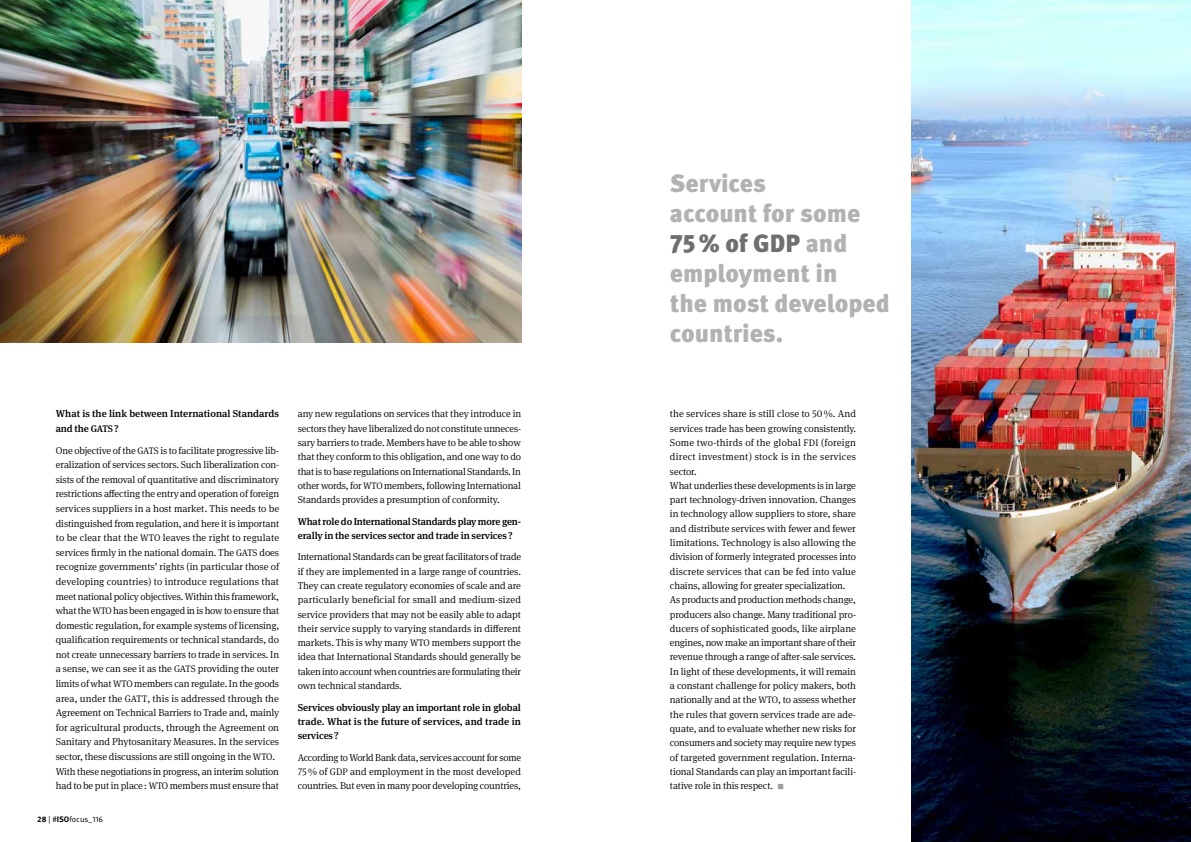
<style>
.page{position:relative;width:1191px;height:842px;background:#fff}
.page>*{position:absolute;margin:0;border:0;box-sizing:border-box;transform-origin:0 0}
.t1{font:900 25px/30px "Meta Pro";color:#b1b2b3}
.t2{font:300 10px/14.3px "Meta Serif Pro";letter-spacing:-.01em;color:#000;text-align:justify}
.t3{font:500 10px/14.3px "Meta Serif Pro";letter-spacing:-.01em;color:#000}
.t4{font:8px "Meta Pro Norm";color:#000}
.s1{font-size:9.5px}
.s2{font-family:"Meta Pro";font-weight:700}
.s3{color:#6f6f6e}
.s4{font-family:"Meta Pro";font-weight:700;font-size:7px;color:#9c9d9d}
</style>
<div class="page">
<img style="left:912px;top:0;width:279px;height:842px">
<img style="left:0;top:0;width:521px;height:342px">
<p class="t3" style="left:56px;top:406px;width:225px;line-height:14.6px">What is the link between International Standards and the <span class="s1">GATS</span>?</p>
<p class="t2" style="left:56px;top:442px;width:225px;line-height:14.6px;text-align:left">One objective of the <span class="s1">GATS</span> is to facilitate progressive lib&shy;eralization of services sectors. Such liberalization con&shy;sists of the removal of quantitative and discriminatory restrictions affecting the entry and operation of foreign services suppliers in a host market. This needs to be distinguished from regulation, and here it is important to be clear that the <span class="s1">WTO</span> leaves the right to regulate services firmly in the national domain. The <span class="s1">GATS</span> does recognize governmentsʼ rights (in particular those of developing countries) to introduce regulations that meet national policy objectives. Within this framework, what the <span class="s1">WTO</span> has been engaged in is how to ensure that domestic regulation, for example systems of licensing, qualification requirements or technical standards, do not create unnecessary barriers to trade in services. In a sense, we can see it as the <span class="s1">GATS</span> providing the outer limits of what <span class="s1">WTO</span> members can regulate. In the goods area, under the <span class="s1">GATT</span>, this is addressed through the Agreement on Technical Barriers to Trade and, mainly for agricultural products, through the Agreement on Sanitary and Phytosanitary Measures. In the services sector, these discussions are still ongoing in the <span class="s1">WTO</span>.<br>With these negotiations in progress, an interim solution had to be put in place: <span class="s1">WTO</span> members must ensure that</p>
<p class="t4" style="left:37px;top:813px;width:68px"><span class="s2">28</span> | #<span class="s2">ISO</span>focus_116</p>
<p class="t2" style="left:298px;top:406px;width:225px">any new regulations on services that they introduce in sectors they have liberalized do not constitute unneces&shy;sary barriers to trade. Members have to be able to show that they conform to this obligation, and one way to do that is to base regulations on International Standards. In other words, for <span class="s1">WTO</span> members, following International Standards provides a presumption of conformity.</p>
<p class="t3" style="left:298px;top:513px;width:225px">What role do International Standards play more gen&shy;erally in the services sector and trade in services?</p>
<p class="t2" style="left:298px;top:549px;width:225px">International Standards can be great facilitators of trade if they are implemented in a large range of countries.<br>They can create regulatory economies of scale and are particularly beneficial for small and medium-sized service providers that may not be easily able to adapt their service supply to varying standards in different markets. This is why many <span class="s1">WTO</span> members support the idea that International Standards should generally be taken into account when countries are formulating their own technical standards.</p>
<p class="t3" style="left:298px;top:699px;width:225px;text-align:justify">Services obviously play an important role in global trade. What is the future of services, and trade in services?</p>
<p class="t2" style="left:298px;top:749px;width:225px">According to World Bank data, services account for some 75% of <span class="s1">GDP</span> and employment in the most developed countries. But even in many poor developing countries,</p>
<h1 class="t1" style="left:670px;top:167px;width:221px">Services<br>account for some<br><span class="s3">75% of GDP</span> and employment in<br>the most developed countries.</h1>
<p class="t2" style="left:670px;top:406px;width:188px;text-align:left">the services share is still close to 50%. And services trade has been growing consistently.<br>Some two-thirds of the global <span class="s1">FDI</span> (foreign direct investment) stock is in the services sector.<br>What underlies these developments is in large part technology-driven innovation. Changes in technology allow suppliers to store, share and distribute services with fewer and fewer limitations. Technology is also allowing the division of formerly integrated processes into discrete services that can be fed into value chains, allowing for greater specialization.<br>As products and production methods change, producers also change. Many traditional pro&shy;ducers of sophisticated goods, like airplane engines, now make an important share of their revenue through a range of after-sale services.<br>In light of these developments, it will remain a constant challenge for policy makers, both nationally and at the <span class="s1">WTO</span>, to assess whether the rules that govern services trade are ade&shy;quate, and to evaluate whether new risks for consumers and society may require new types of targeted government regulation. Interna&shy;tional Standards can play an important facili&shy;tative role in this respect. <span class="s4">■</span></p>
</div>
